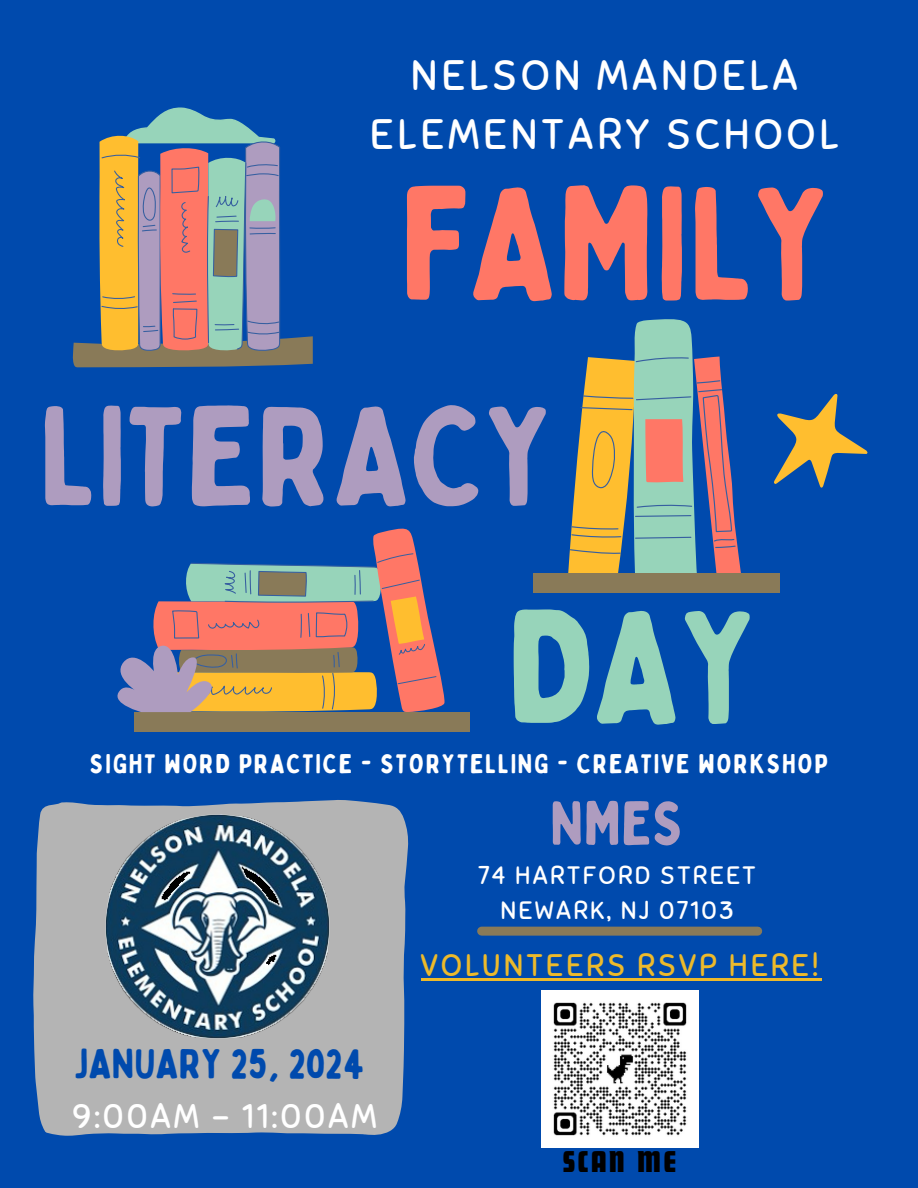
<style>
.page{position:relative;width:918px;height:1188px;background:#004aad}
.page>*{position:absolute;margin:0;border:0;box-sizing:border-box;transform-origin:0 0}
.t1{font:160.2px "Bobby Jones Soft";color:#f76}
.t2{font:160.2px "Bobby Jones Soft";color:#97d4ba}
.t3{font:140.7px "Bobby Jones Soft";color:#ae9cbf}
.t4{font:61.5px "Bobby Jones Soft";color:#ae9cbf}
.t5{font:42.45px/58.5px "Sniglet";letter-spacing:.09em;color:#fff;text-align:center}
.t6{font:41.7px "Bobby Jones Soft";color:#004aad}
.t7{font:34.2px "Sniglet";letter-spacing:.09em;color:#fff}
.t8{font:31.2px "Sniglet";letter-spacing:.09em;color:#edba2b}
.t9{font:31.2px "Futura Com Display";letter-spacing:.09em;color:#000}
.t10{font:27px "Bobby Jones Soft";letter-spacing:.06em;color:#fff}
.t11{font:25.2px "Sniglet";letter-spacing:.09em;color:#fff}
</style>
<div class="page">
<svg style="left:72px;top:107px;width:240px;height:261px"></svg>
<svg style="left:568px;top:319px;width:173px;height:254px"></svg>
<div style="left:534px;top:573px;width:246px;height:19px;background:#897a58"></div>
<div style="left:135px;top:712px;width:335px;height:19px;background:#897a58"></div>
<svg style="left:33px;top:800px;width:376px;height:336px;background:#a8acb3"></svg>
<div style="left:482px;top:927px;width:276px;height:9px;background:#897a58"></div>
<svg style="left:774px;top:394px;width:94px;height:94px"></svg>
<svg style="left:117px;top:528px;width:328px;height:184px"></svg>
<img style="left:106px;top:814px;width:225px;height:225px">
<img style="left:542px;top:991px;width:156px;height:156px">
<hr style="left:421px;top:978px;width:400px;height:2px;background:#edba2b">
<p class="t5" style="left:370px;top:47px;width:471px">NELSON MANDELA<br>ELEMENTARY SCHOOL</p>
<p class="t1" style="left:401px;top:145px;width:435px">FAMILY</p>
<p class="t3" style="left:39px;top:369px;width:517px">LITERACY</p>
<p class="t2" style="left:507px;top:568px;width:255px">DAY</p>
<p class="t10" style="left:90px;top:747px;width:740px">SIGHT WORD PRACTICE - STORYTELLING - CREATIVE WORKSHOP</p>
<p class="t4" style="left:550px;top:785px;width:135px">NMES</p>
<p class="t11" style="left:478px;top:860px;width:279px">74 HARTFORD STREET</p>
<p class="t11" style="left:500px;top:895px;width:235px">NEWARK, NJ 07103</p>
<p class="t6" style="left:74px;top:1037px;width:292px">JANUARY 25, 2024</p>
<p class="t7" style="left:73px;top:1095px;width:306px">9:00AM - 11:00AM</p>
<p class="t8" style="left:421px;top:946px;width:400px">VOLUNTEERS RSVP HERE!</p>
<p class="t9" style="left:563px;top:1143px;width:114px">SCAN ME</p>
</div>
